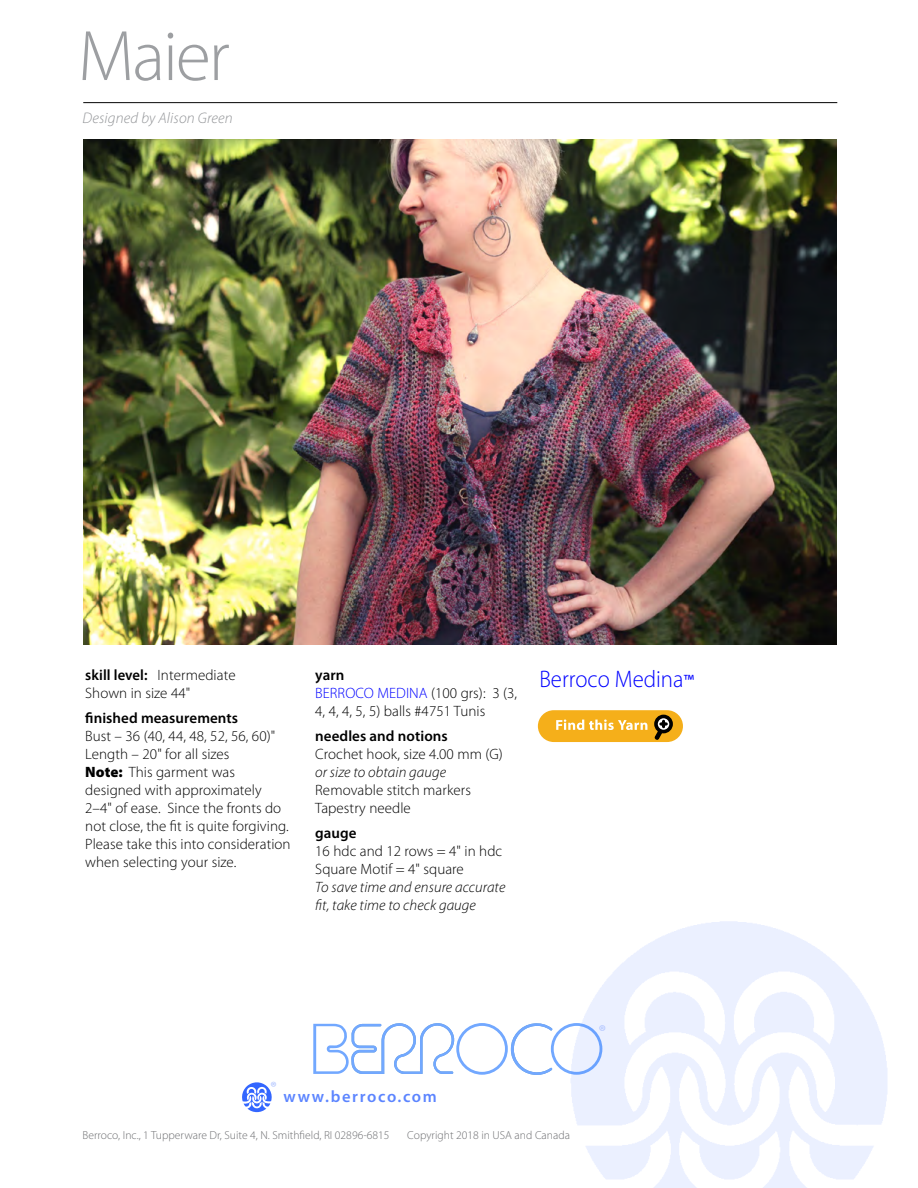
<style>
.page{position:relative;width:918px;height:1188px;background:#fff}
.page>*{position:absolute;margin:0;border:0;box-sizing:border-box;transform-origin:0 0}
.t1{font:300 72px "Myriad Pro";letter-spacing:-.03em;color:#9d9fa2}
.t2{font:300 24px "Myriad Pro";color:#00f;scale:.95 1}
.t3{font:17.25px "Myriad Pro";color:#adc2ff}
.t4{font:600 16.5px "Myriad Pro";letter-spacing:.1em;color:#5c85ff}
.t5{font:italic 300 15.3px "Myriad Pro";letter-spacing:.01em;color:#939598}
.t6{font:300 15px/18px "Myriad Pro";letter-spacing:.005em;color:#000}
.t7{font:italic 300 15px/18px "Myriad Pro";letter-spacing:.005em;color:#000}
.t8{font:600 15px "Myriad Pro";letter-spacing:.005em;color:#000}
.t9{font:15px "Myriad Pro";color:#adc2ff}
.t10{font:300 11.7px "Myriad Pro";color:#6d6e71}
.s1{font-weight:600}
.s2{font-weight:900}
.s3{color:#00f}
.s4{font-weight:400;font-size:18px}
</style>
<div class="page">
<svg style="left:242px;top:1082px;width:30px;height:30px"></svg>
<svg style="left:313px;top:1023px;width:289px;height:53px"></svg>
<img style="left:83px;top:140px;width:754px;height:504px">
<hr style="left:83px;top:102px;width:754px;height:1px;background:#000">
<div style="left:52px;top:1px;width:207px;height:111px;background:#fff"></div>
<div style="left:538px;top:710px;width:145px;height:32px;background:#f5af1a;border-radius:16px"></div>
<div style="left:654px;top:715px;width:19px;height:18px;border:4px solid #000;border-radius:50%"></div>
<svg style="left:556px;top:720px;width:112px;height:20px"></svg>
<h1 class="t1" style="left:78px;top:13px;width:153px">Maier</h1>
<p class="t5" style="left:82px;top:109px;width:152px">Designed by Alison Green</p>
<p class="t6" style="left:85px;top:666px;width:152px"><span class="s1">skill level:</span> Intermediate<br>Shown in size 44"</p>
<p class="t8" style="left:85px;top:708px;width:154px">finished measurements</p>
<p class="t6" style="left:85px;top:727px;width:207px">Bust – 36 (40, 44, 48, 52, 56, 60)"<br>Length – 20" for all sizes<br><span class="s2">Note:</span> This garment was designed with approximately<br>2–4" of ease. Since the fronts do not close, the fit is quite forgiving.<br>Please take this into consideration when selecting your size.</p>
<p class="t6" style="left:315px;top:666px;width:203px"><span class="s1">yarn<br></span><span class="s3">BERROCO MEDINA</span> (100 grs): 3 (3,<br>4, 4, 4, 5, 5) balls #4751 Tunis</p>
<p class="t8" style="left:315px;top:726px;width:134px">needles and notions</p>
<p class="t6" style="left:315px;top:745px;width:189px">Crochet hook, size 4.00 mm (G)</p>
<p class="t7" style="left:315px;top:763px;width:132px">or size to obtain gauge</p>
<p class="t6" style="left:315px;top:781px;width:157px">Removable stitch markers<br>Tapestry needle</p>
<p class="t8" style="left:315px;top:823px;width:43px">gauge</p>
<p class="t6" style="left:315px;top:841px;width:189px">16 hdc and 12 rows = 4" in hdc<br>Square Motif = 4" square</p>
<p class="t7" style="left:315px;top:877px;width:192px">To save time and ensure accurate fit, take time to check gauge</p>
<h2 class="t2" style="left:539px;top:664px;width:164px">Berroco Medina<span class="s4">™</span></h2>
<p class="t9" style="left:271px;top:1077px;width:8px">®</p>
<p class="t4" style="left:283px;top:1086px;width:155px">www.berroco.com</p>
<p class="t3" style="left:599px;top:1021px;width:9px">®</p>
<p class="t10" style="left:82px;top:1128px;width:309px">Berroco, Inc., 1 Tupperware Dr, Suite 4, N. Smithfield, RI 02896-6815</p>
<p class="t10" style="left:407px;top:1128px;width:164px">Copyright 2018 in USA and Canada</p>
</div>
